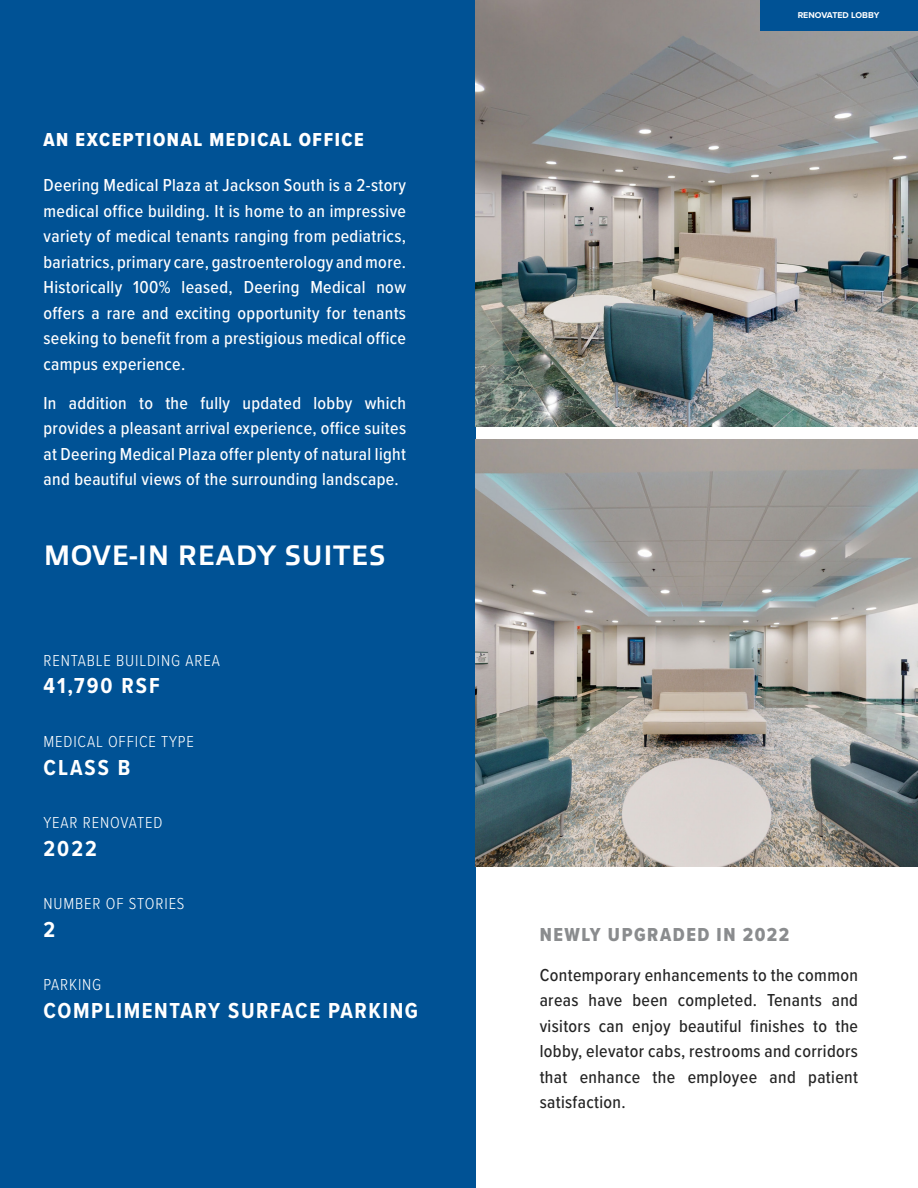
<style>
.page{position:relative;width:918px;height:1188px;background:#fff}
.page>*{position:absolute;margin:0;border:0;box-sizing:border-box;transform-origin:0 0}
.t1{font:700 28.5px "Allumi Std";color:#fff}
.t2{font:700 22.5px "Proxima Nova Cond";letter-spacing:.07em;color:#fff}
.t3{font:19.5px "Proxima Nova Cond Extrabld";letter-spacing:.08em;color:#fff}
.t4{font:19.5px "Proxima Nova Cond Extrabld";letter-spacing:.08em;color:#8a8c8e}
.t5{font:500 18px/25.5px "Proxima Nova Cond";letter-spacing:.02em;color:#fff;text-align:justify}
.t6{font:500 18px/25.5px "Proxima Nova Cond";letter-spacing:.02em;color:#242424;text-align:justify}
.t7{font:300 16.5px "Proxima Nova Cond";letter-spacing:.05em;color:#fff}
.t8{font:700 8.85px "Proxima Nova";color:#fff}
</style>
<div class="page">
<div style="left:0;top:0;width:475px;height:1188px;background:#005295"></div>
<img style="left:475px;top:0;width:443px;height:427px">
<img style="left:475px;top:440px;width:443px;height:427px">
<div style="left:761px;top:0;width:157px;height:30px;background:#005295"></div>
<p class="t3" style="left:44px;top:125px;width:322px">AN EXCEPTIONAL MEDICAL OFFICE</p>
<p class="t5" style="left:44px;top:172px;width:364px">Deering Medical Plaza at Jackson South is a 2-story medical office building. It is home to an impressive variety of medical tenants ranging from pediatrics, bariatrics, primary care, gastroenterology and more.<br>Historically 100% leased, Deering Medical now offers a rare and exciting opportunity for tenants seeking to benefit from a prestigious medical office campus experience.</p>
<p class="t5" style="left:44px;top:389px;width:364px">In addition to the fully updated lobby which provides a pleasant arrival experience, office suites at Deering Medical Plaza offer plenty of natural light and beautiful views of the surrounding landscape.</p>
<h1 class="t1" style="left:44px;top:540px;width:344px">MOVE-IN READY SUITES</h1>
<p class="t7" style="left:44px;top:649px;width:178px">RENTABLE BUILDING AREA</p>
<p class="t2" style="left:44px;top:669px;width:118px">41,790 RSF</p>
<p class="t7" style="left:44px;top:730px;width:152px">MEDICAL OFFICE TYPE</p>
<p class="t2" style="left:44px;top:751px;width:88px">CLASS B</p>
<p class="t7" style="left:44px;top:811px;width:120px">YEAR RENOVATED</p>
<p class="t2" style="left:44px;top:832px;width:55px">2022</p>
<p class="t7" style="left:44px;top:892px;width:143px">NUMBER OF STORIES</p>
<p class="t2" style="left:44px;top:913px;width:13px">2</p>
<p class="t7" style="left:44px;top:973px;width:59px">PARKING</p>
<p class="t2" style="left:44px;top:994px;width:376px">COMPLIMENTARY SURFACE PARKING</p>
<p class="t8" style="left:798px;top:8px;width:83px">RENOVATED LOBBY</p>
<p class="t4" style="left:540px;top:920px;width:251px">NEWLY UPGRADED IN 2022</p>
<p class="t6" style="left:540px;top:961px;width:320px">Contemporary enhancements to the common areas have been completed. Tenants and visitors can enjoy beautiful finishes to the lobby, elevator cabs, restrooms and corridors that enhance the employee and patient satisfaction.</p>
</div>
